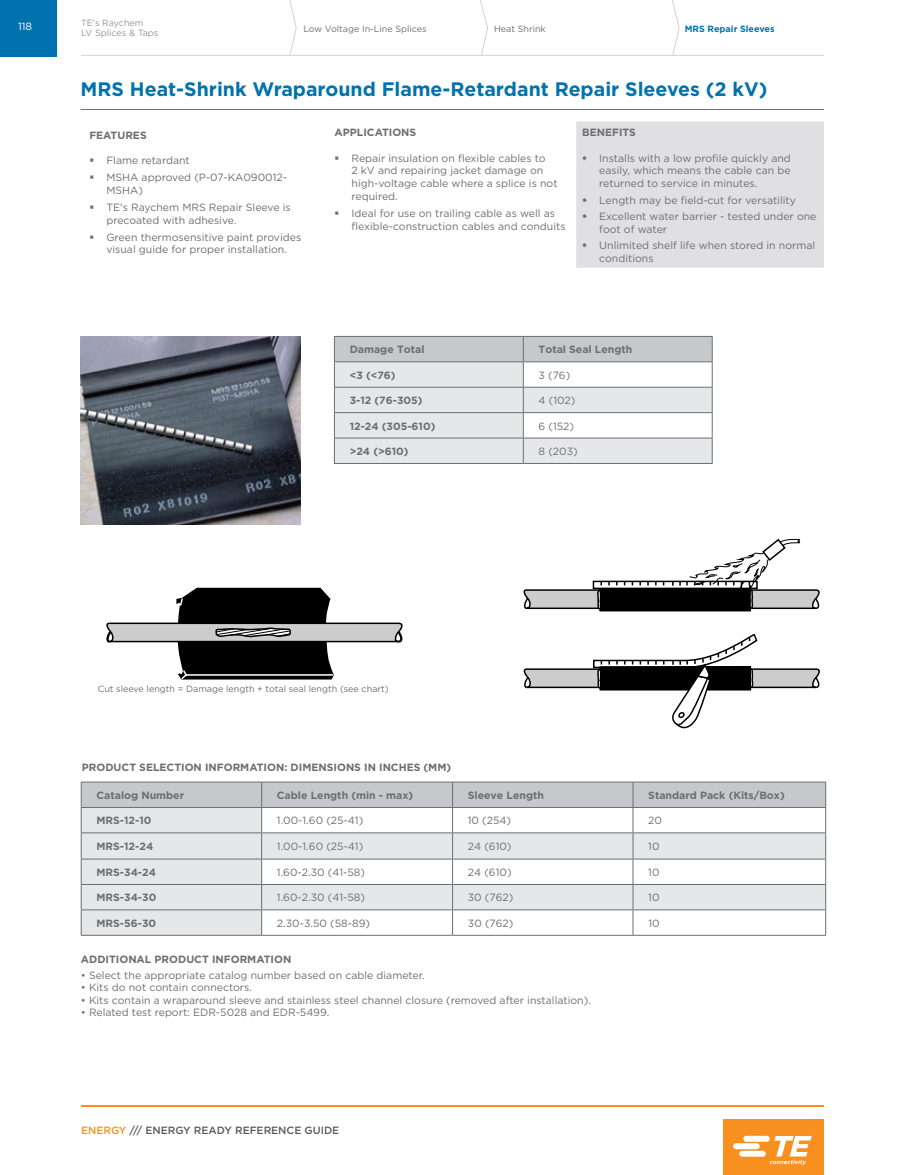
<style>
.page{position:relative;width:905px;height:1175px;background:#fff}
.page>*{position:absolute;margin:0;border:0;box-sizing:border-box;transform-origin:0 0}
.t1{font:700 19.5px "Gotham";color:#0073ae}
.t2{font:10.5px/12.8px "Gotham";color:#6d6e71}
.t3{font:700 10.5px "Gotham";color:#6d6e71}
.t4{font:500 10.5px "Gotham";color:#58595b}
.t5{font:10.5px "Gotham";color:#fff}
.t6{font:9px "Gotham";color:#6d6e71}
.t7{font:9px/10.8px "Gotham";color:#939598}
.t8{font:700 9px "Gotham";color:#0073ae}
.s1{color:#f7901e}
</style>
<div class="page">
<div style="left:723px;top:1119px;width:101px;height:55px;background:#f7901e"></div>
<svg style="left:733px;top:1135px;width:78px;height:30px"></svg>
<div style="left:0;top:0;width:56px;height:56px;background:#0073ae"></div>
<hr style="left:81px;top:55px;width:743px;height:1px;background:#d1d3d4">
<svg style="left:289px;top:0;width:8px;height:55px"></svg>
<svg style="left:480px;top:0;width:8px;height:55px"></svg>
<svg style="left:672px;top:0;width:8px;height:55px"></svg>
<hr style="left:81px;top:1105px;width:743px;height:1px;background:#f7901e">
<hr style="left:81px;top:109px;width:743px;height:1px;background:#6d6e71">
<img style="left:81px;top:336px;width:219px;height:188px">
<hr style="left:81px;top:781px;width:180px;height:1px;background:#6d6e71">
<hr style="left:261px;top:781px;width:191px;height:1px;background:#6d6e71">
<hr style="left:452px;top:781px;width:181px;height:1px;background:#6d6e71">
<hr style="left:633px;top:781px;width:193px;height:1px;background:#6d6e71">
<hr style="left:81px;top:935px;width:180px;height:1px;background:#6d6e71">
<hr style="left:261px;top:935px;width:191px;height:1px;background:#6d6e71">
<hr style="left:452px;top:935px;width:181px;height:1px;background:#6d6e71">
<hr style="left:633px;top:935px;width:193px;height:1px;background:#6d6e71">
<svg style="left:81px;top:782px;width:745px;height:153px"></svg>
<hr style="left:81px;top:858px;width:180px;height:1px;background:#6d6e71">
<hr style="left:261px;top:858px;width:191px;height:1px;background:#6d6e71">
<hr style="left:452px;top:858px;width:181px;height:1px;background:#6d6e71">
<hr style="left:633px;top:858px;width:193px;height:1px;background:#6d6e71">
<hr style="left:81px;top:884px;width:180px;height:1px;background:#6d6e71">
<hr style="left:261px;top:884px;width:191px;height:1px;background:#6d6e71">
<hr style="left:452px;top:884px;width:181px;height:1px;background:#6d6e71">
<hr style="left:633px;top:884px;width:193px;height:1px;background:#6d6e71">
<hr style="left:81px;top:909px;width:180px;height:1px;background:#6d6e71">
<hr style="left:261px;top:909px;width:191px;height:1px;background:#6d6e71">
<hr style="left:452px;top:909px;width:181px;height:1px;background:#6d6e71">
<hr style="left:633px;top:909px;width:193px;height:1px;background:#6d6e71">
<hr style="left:334px;top:463px;width:189px;height:1px;background:#6d6e71">
<hr style="left:523px;top:463px;width:189px;height:1px;background:#6d6e71">
<svg style="left:334px;top:336px;width:378px;height:127px"></svg>
<hr style="left:334px;top:387px;width:189px;height:1px;background:#6d6e71">
<hr style="left:523px;top:387px;width:189px;height:1px;background:#6d6e71">
<hr style="left:334px;top:412px;width:189px;height:1px;background:#6d6e71">
<hr style="left:523px;top:412px;width:189px;height:1px;background:#6d6e71">
<hr style="left:334px;top:437px;width:189px;height:1px;background:#6d6e71">
<hr style="left:523px;top:437px;width:189px;height:1px;background:#6d6e71">
<svg style="left:106px;top:588px;width:296px;height:91px"></svg>
<svg style="left:523px;top:538px;width:296px;height:73px"></svg>
<svg style="left:523px;top:634px;width:296px;height:94px"></svg>
<div style="left:576px;top:122px;width:248px;height:146px;background:#e0e0e2"></div>
<p class="t5" style="left:18px;top:19px;width:16px">118</p>
<p class="t7" style="left:81px;top:17px;width:79px">TE's Raychem<br>LV Splices &amp; Taps</p>
<p class="t6" style="left:303px;top:23px;width:125px">Low Voltage In-Line Splices</p>
<p class="t6" style="left:494px;top:23px;width:53px">Heat Shrink</p>
<p class="t8" style="left:684px;top:23px;width:91px">MRS Repair Sleeves</p>
<h1 class="t1" style="left:81px;top:76px;width:688px">MRS Heat-Shrink Wraparound Flame-Retardant Repair Sleeves (2 kV)</h1>
<p class="t3" style="left:89px;top:128px;width:59px">FEATURES</p>
<p class="t3" style="left:334px;top:125px;width:83px">APPLICATIONS</p>
<p class="t3" style="left:582px;top:125px;width:55px">BENEFITS</p>
<p class="t2" style="left:106px;top:152px;width:182px;line-height:17px">Flame retardant<br>MSHA approved (P-07-KA090012-</p>
<p class="t2" style="left:106px;top:181px;width:186px;line-height:17px">MSHA)<br>TE's Raychem MRS Repair Sleeve is</p>
<p class="t2" style="left:106px;top:211px;width:196px;line-height:17px">precoated with adhesive.<br>Green thermosensitive paint provides</p>
<p class="t2" style="left:106px;top:243px;width:182px">visual guide for proper installation.</p>
<p class="t2" style="left:599px;top:151px;width:193px;text-align:justify">Installs with a low profile quickly and easily, which means the cable can be returned to service in minutes.</p>
<p class="t2" style="left:599px;top:191px;width:219px;line-height:16.4px">Length may be field-cut for versatility<br>Excellent water barrier - tested under one</p>
<p class="t2" style="left:599px;top:220px;width:217px;line-height:16.4px">foot of water<br>Unlimited shelf life when stored in normal</p>
<p class="t2" style="left:599px;top:251px;width:56px">conditions</p>
<p class="t2" style="left:351px;top:151px;width:207px">Repair insulation on flexible cables to<br>2 kV and repairing jacket damage on high-voltage cable where a splice is not required.</p>
<p class="t2" style="left:351px;top:207px;width:215px">Ideal for use on trailing cable as well as flexible-construction cables and conduits</p>
<p class="t3" style="left:349px;top:342px;width:76px">Damage Total</p>
<p class="t3" style="left:538px;top:342px;width:95px">Total Seal Length</p>
<p class="t3" style="left:349px;top:368px;width:47px">&lt;3 (&lt;76)</p>
<p class="t2" style="left:538px;top:368px;width:33px">3 (76)</p>
<p class="t3" style="left:349px;top:393px;width:74px">3-12 (76-305)</p>
<p class="t2" style="left:538px;top:394px;width:38px">4 (102)</p>
<p class="t3" style="left:349px;top:419px;width:87px">12-24 (305-610)</p>
<p class="t2" style="left:538px;top:419px;width:37px">6 (152)</p>
<p class="t3" style="left:349px;top:444px;width:60px">&gt;24 (&gt;610)</p>
<p class="t2" style="left:538px;top:444px;width:41px">8 (203)</p>
<p class="t6" style="left:98px;top:683px;width:292px">Cut sleeve length = Damage length + total seal length (see chart)</p>
<p class="t3" style="left:82px;top:760px;width:371px">PRODUCT SELECTION INFORMATION: DIMENSIONS IN INCHES (MM)</p>
<p class="t3" style="left:96px;top:788px;width:89px">Catalog Number</p>
<p class="t3" style="left:277px;top:788px;width:138px">Cable Length (min - max)</p>
<p class="t3" style="left:468px;top:788px;width:78px">Sleeve Length</p>
<p class="t3" style="left:648px;top:788px;width:138px">Standard Pack (Kits/Box)</p>
<p class="t3" style="left:96px;top:813px;width:57px">MRS-12-10</p>
<p class="t2" style="left:277px;top:814px;width:88px">1.00-1.60 (25-41)</p>
<p class="t2" style="left:468px;top:814px;width:45px">10 (254)</p>
<p class="t2" style="left:648px;top:814px;width:15px">20</p>
<p class="t3" style="left:96px;top:839px;width:58px">MRS-12-24</p>
<p class="t2" style="left:277px;top:840px;width:88px">1.00-1.60 (25-41)</p>
<p class="t2" style="left:468px;top:840px;width:45px">24 (610)</p>
<p class="t2" style="left:648px;top:840px;width:13px">10</p>
<p class="t3" style="left:96px;top:865px;width:61px">MRS-34-24</p>
<p class="t2" style="left:277px;top:865px;width:90px">1.60-2.30 (41-58)</p>
<p class="t2" style="left:468px;top:865px;width:45px">24 (610)</p>
<p class="t2" style="left:648px;top:865px;width:13px">10</p>
<p class="t3" style="left:96px;top:890px;width:61px">MRS-34-30</p>
<p class="t2" style="left:277px;top:891px;width:90px">1.60-2.30 (41-58)</p>
<p class="t2" style="left:468px;top:891px;width:47px">30 (762)</p>
<p class="t2" style="left:648px;top:891px;width:13px">10</p>
<p class="t3" style="left:96px;top:916px;width:61px">MRS-56-30</p>
<p class="t2" style="left:277px;top:916px;width:95px">2.30-3.50 (58-89)</p>
<p class="t2" style="left:468px;top:916px;width:47px">30 (762)</p>
<p class="t2" style="left:648px;top:916px;width:13px">10</p>
<p class="t3" style="left:81px;top:952px;width:212px">ADDITIONAL PRODUCT INFORMATION</p>
<p class="t2" style="left:81px;top:968px;width:345px">• Select the appropriate catalog number based on cable diameter.</p>
<p class="t2" style="left:81px;top:980px;width:173px">• Kits do not contain connectors.</p>
<p class="t2" style="left:81px;top:993px;width:511px">• Kits contain a wraparound sleeve and stainless steel channel closure (removed after installation).</p>
<p class="t2" style="left:81px;top:1006px;width:250px">• Related test report: EDR-5028 and EDR-5499.</p>
<p class="t4" style="left:81px;top:1123px;width:260px"><span class="s1">ENERGY</span> /// ENERGY READY REFERENCE GUIDE</p>
</div>
